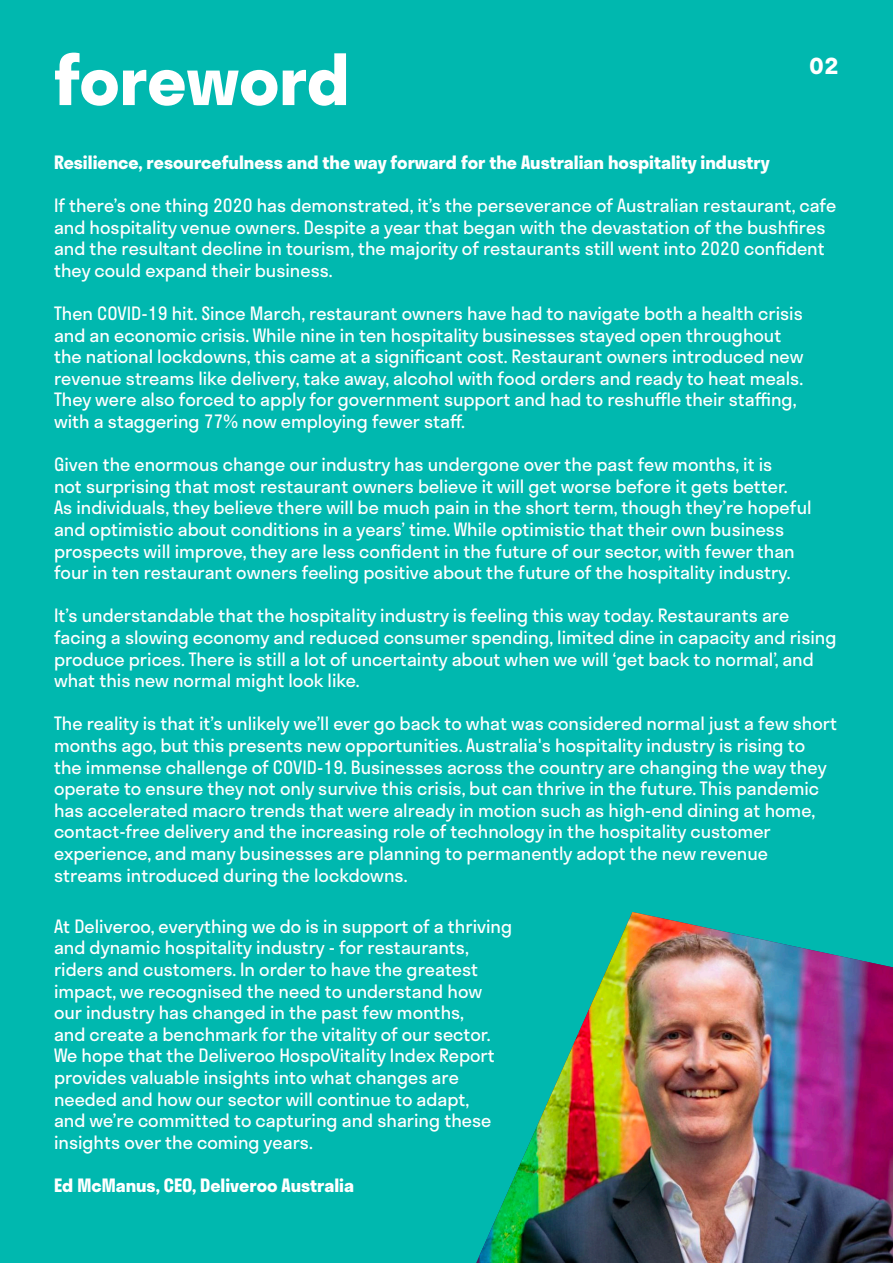
<style>
.page{position:relative;width:893px;height:1263px;background:#00b8af}
.page>*{position:absolute;margin:0;border:0;box-sizing:border-box;transform-origin:0 0}
.t1{font:700 69px "Stratos";color:#fff}
.t2{font:600 27px "Stratos";color:#fff}
.t3{font:18px/21.6px "Stratos";color:#fff}
.t4{font:700 18px "Stratos";color:#fff}
</style>
<div class="page">
<img style="left:479px;top:912px;width:414px;height:351px">
<p class="t1" style="left:54px;top:24px;width:297px">foreword</p>
<p class="t2" style="left:809px;top:42px;width:31px">02</p>
<p class="t4" style="left:54px;top:148px;width:717px">Resilience, resourcefulness and the way forward for the Australian hospitality industry</p>
<p class="t3" style="left:54px;top:194px;width:784px">If there’s one thing 2020 has demonstrated, it’s the perseverance of Australian restaurant, cafe and hospitality venue owners. Despite a year that began with the devastation of the bushfires and the resultant decline in tourism, the majority of restaurants still went into 2020 confident they could expand their business.</p>
<p class="t3" style="left:54px;top:302px;width:751px">Then COVID-19 hit. Since March, restaurant owners have had to navigate both a health crisis and an economic crisis. While nine in ten hospitality businesses stayed open throughout the national lockdowns, this came at a significant cost. Restaurant owners introduced new revenue streams like delivery, take away, alcohol with food orders and ready to heat meals.<br>They were also forced to apply for government support and had to reshuffle their staffing,</p>
<p class="t3" style="left:54px;top:410px;width:412px">with a staggering 77% now employing fewer staff.</p>
<p class="t3" style="left:54px;top:453px;width:720px">Given the enormous change our industry has undergone over the past few months, it is</p>
<p class="t3" style="left:54px;top:475px;width:735px">not surprising that most restaurant owners believe it will get worse before it gets better.</p>
<p class="t3" style="left:54px;top:496px;width:759px">As individuals, they believe there will be much pain in the short term, though they’re hopeful and optimistic about conditions in a years’ time. While optimistic that their own business prospects will improve, they are less confident in the future of our sector, with fewer than</p>
<p class="t3" style="left:54px;top:561px;width:738px">four in ten restaurant owners feeling positive about the future of the hospitality industry.</p>
<p class="t3" style="left:54px;top:604px;width:784px">It’s understandable that the hospitality industry is feeling this way today. Restaurants are facing a slowing economy and reduced consumer spending, limited dine in capacity and rising produce prices. There is still a lot of uncertainty about when we will ‘get back to normal’, and what this new normal might look like.</p>
<p class="t3" style="left:54px;top:712px;width:785px">The reality is that it’s unlikely we’ll ever go back to what was considered normal just a few short months ago, but this presents new opportunities. Australia's hospitality industry is rising to the immense challenge of COVID-19. Businesses across the country are changing the way they operate to ensure they not only survive this crisis, but can thrive in the future. This pandemic has accelerated macro trends that were already in motion such as high-end dining at home, contact-free delivery and the increasing role of technology in the hospitality customer experience, and many businesses are planning to permanently adopt the new revenue streams introduced during the lockdowns.</p>
<p class="t3" style="left:54px;top:915px;width:460px">At Deliveroo, everything we do is in support of a thriving and dynamic hospitality industry - for restaurants, riders and customers. In order to have the greatest impact, we recognised the need to understand how</p>
<p class="t3" style="left:54px;top:1001px;width:412px">our industry has changed in the past few months,</p>
<p class="t3" style="left:54px;top:1023px;width:438px">and create a benchmark for the vitality of our sector.</p>
<p class="t3" style="left:54px;top:1044px;width:442px">We hope that the Deliveroo HospoVitality Index Report provides valuable insights into what changes are needed and how our sector will continue to adapt, and we’re committed to capturing and sharing these insights over the coming years.</p>
<p class="t4" style="left:54px;top:1171px;width:301px">Ed McManus, CEO, Deliveroo Australia</p>
</div>
